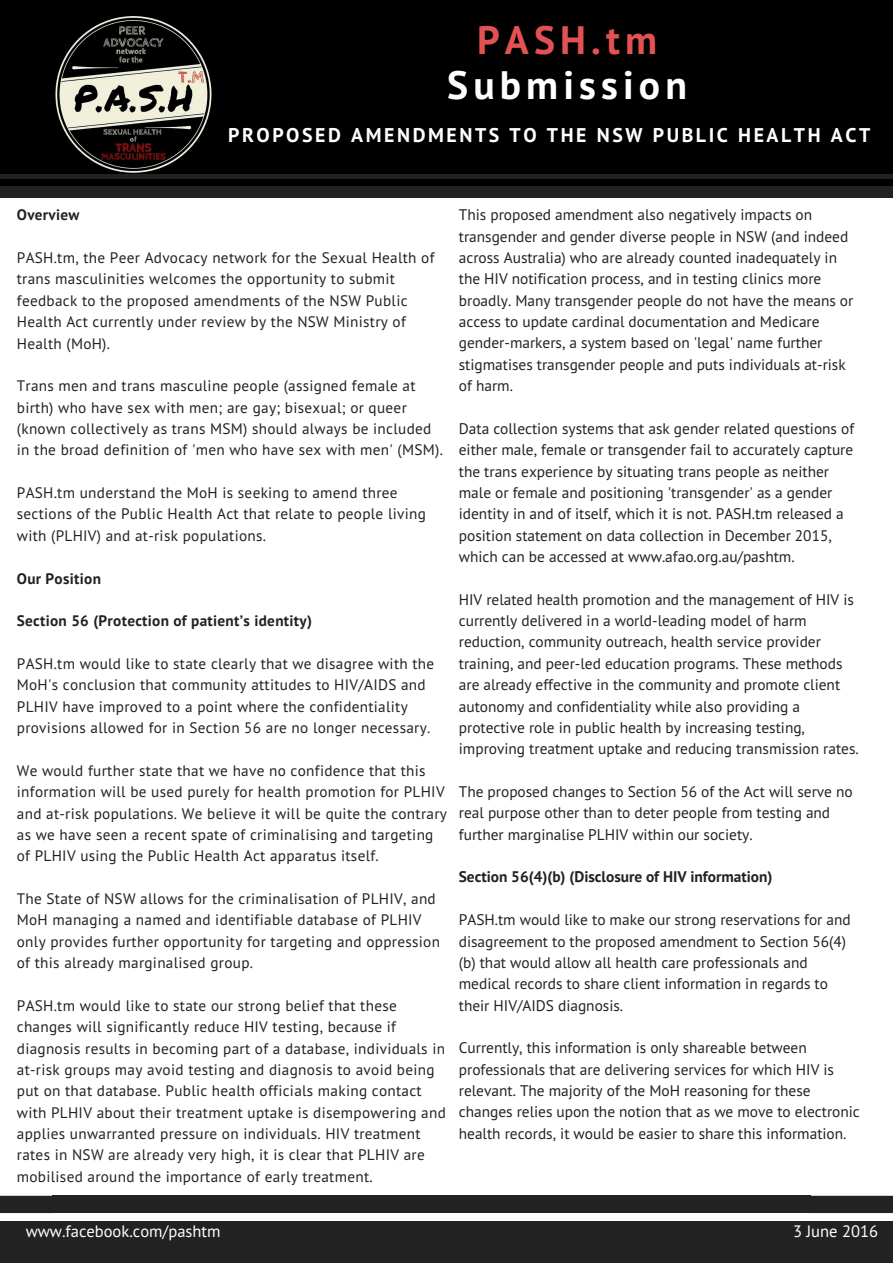
<style>
.page{position:relative;width:893px;height:1263px;background:#fff}
.page>*{position:absolute;margin:0;border:0;box-sizing:border-box;transform-origin:0 0}
.t1{font:700 39.6px "PT Sans";letter-spacing:.13em;color:#fff}
.t2{font:700 39.6px "PT Sans";letter-spacing:.13em;color:#e35252}
.t3{font:700 19.8px "PT Sans";letter-spacing:.13em;color:#fff}
.t4{font:16.5px "PT Sans";color:#fff}
.t5{font:15.3px/21.3px "PT Sans";color:#222}
.t6{font:700 15.3px "PT Sans";color:#222}
.t7{font:15.15px/21.3px "PT Sans";letter-spacing:.02em;color:#222}
.t8{font:700 15.15px "PT Sans";letter-spacing:.02em;color:#222}
</style>
<div class="page">
<svg style="left:0;top:1195px;width:52px;height:67px;background:#3e3e3e"></svg>
<div style="left:52px;top:1221px;width:758px;height:41px;background:#222"></div>
<div style="left:52px;top:1195px;width:758px;height:18px;background:#222"></div>
<svg style="left:810px;top:1195px;width:82px;height:67px;background:#3e3e3e"></svg>
<div style="left:0;top:0;width:892px;height:198px;background:#000"></div>
<img style="left:45px;top:16px;width:171px;height:163px">
<hr style="left:0;top:174px;width:892px;height:4px;background:#222">
<div style="left:0;top:187px;width:892px;height:11px;background:#222"></div>
<h1 class="t2" style="left:477px;top:14px;width:181px">PASH.tm</h1>
<h1 class="t1" style="left:447px;top:59px;width:241px">Submission</h1>
<p class="t3" style="left:228px;top:122px;width:643px">PROPOSED AMENDMENTS TO THE NSW PUBLIC HEALTH ACT</p>
<p class="t8" style="left:17px;top:205px;width:64px">Overview</p>
<p class="t7" style="left:17px;top:247px;width:419px">PASH.tm, the Peer Advocacy network for the Sexual Health of trans masculinities welcomes the opportunity to submit feedback to the proposed amendments of the NSW Public Health Act currently under review by the NSW Ministry of Health (MoH).</p>
<p class="t7" style="left:17px;top:375px;width:427px">Trans men and trans masculine people (assigned female at birth) who have sex with men; are gay; bisexual; or queer (known collectively as trans MSM) should always be included in the broad definition of 'men who have sex with men' (MSM).</p>
<p class="t7" style="left:17px;top:482px;width:410px">PASH.tm understand the MoH is seeking to amend three sections of the Public Health Act that relate to people living with (PLHIV) and at-risk populations.</p>
<p class="t8" style="left:17px;top:568px;width:86px">Our Position</p>
<p class="t8" style="left:17px;top:611px;width:297px">Section 56 (Protection of patient’s identity)</p>
<p class="t7" style="left:17px;top:653px;width:419px">PASH.tm would like to state clearly that we disagree with the MoH's conclusion that community attitudes to HIV/AIDS and PLHIV have improved to a point where the confidentiality provisions allowed for in Section 56 are no longer necessary.</p>
<p class="t7" style="left:17px;top:759px;width:431px">We would further state that we have no confidence that this information will be used purely for health promotion for PLHIV and at-risk populations. We believe it will be quite the contrary as we have seen a recent spate of criminalising and targeting of PLHIV using the Public Health Act apparatus itself.</p>
<p class="t7" style="left:17px;top:887px;width:424px">The State of NSW allows for the criminalisation of PLHIV, and MoH managing a named and identifiable database of PLHIV only provides further opportunity for targeting and oppression of this already marginalised group.</p>
<p class="t7" style="left:17px;top:994px;width:430px">PASH.tm would like to state our strong belief that these changes will significantly reduce HIV testing, because if diagnosis results in becoming part of a database, individuals in at-risk groups may avoid testing and diagnosis to avoid being put on that database. Public health officials making contact with PLHIV about their treatment uptake is disempowering and applies unwarranted pressure on individuals. HIV treatment rates in NSW are already very high, it is clear that PLHIV are mobilised around the importance of early treatment.</p>
<p class="t5" style="left:459px;top:204px;width:396px">This proposed amendment also negatively impacts on transgender and gender diverse people in NSW (and indeed across Australia) who are already counted inadequately in the HIV notification process, and in testing clinics more broadly. Many transgender people do not have the means or access to update cardinal documentation and Medicare gender-markers, a system based on 'legal' name further stigmatises transgender people and puts individuals at-risk of harm.</p>
<p class="t5" style="left:459px;top:417px;width:397px">Data collection systems that ask gender related questions of either male, female or transgender fail to accurately capture the trans experience by situating trans people as neither male or female and positioning 'transgender' as a gender identity in and of itself, which it is not. PASH.tm released a position statement on data collection in December 2015, which can be accessed at www.afao.org.au/pashtm.</p>
<p class="t5" style="left:459px;top:588px;width:401px">HIV related health promotion and the management of HIV is currently delivered in a world-leading model of harm reduction, community outreach, health service provider training, and peer-led education programs. These methods are already effective in the community and promote client autonomy and confidentiality while also providing a protective role in public health by increasing testing, improving treatment uptake and reducing transmission rates.</p>
<p class="t5" style="left:459px;top:780px;width:395px">The proposed changes to Section 56 of the Act will serve no real purpose other than to deter people from testing and further marginalise PLHIV within our society.</p>
<p class="t6" style="left:459px;top:867px;width:315px">Section 56(4)(b) (Disclosure of HIV information)</p>
<p class="t5" style="left:459px;top:909px;width:393px">PASH.tm would like to make our strong reservations for and disagreement to the proposed amendment to Section 56(4) (b) that would allow all health care professionals and medical records to share client information in regards to their HIV/AIDS diagnosis.</p>
<p class="t5" style="left:459px;top:1037px;width:402px">Currently, this information is only shareable between professionals that are delivering services for which HIV is relevant. The majority of the MoH reasoning for these changes relies upon the notion that as we move to electronic health records, it would be easier to share this information.</p>
<p class="t4" style="left:26px;top:1219px;width:196px">www.facebook.com/pashtm</p>
<p class="t4" style="left:793px;top:1219px;width:86px">3 June 2016</p>
</div>
